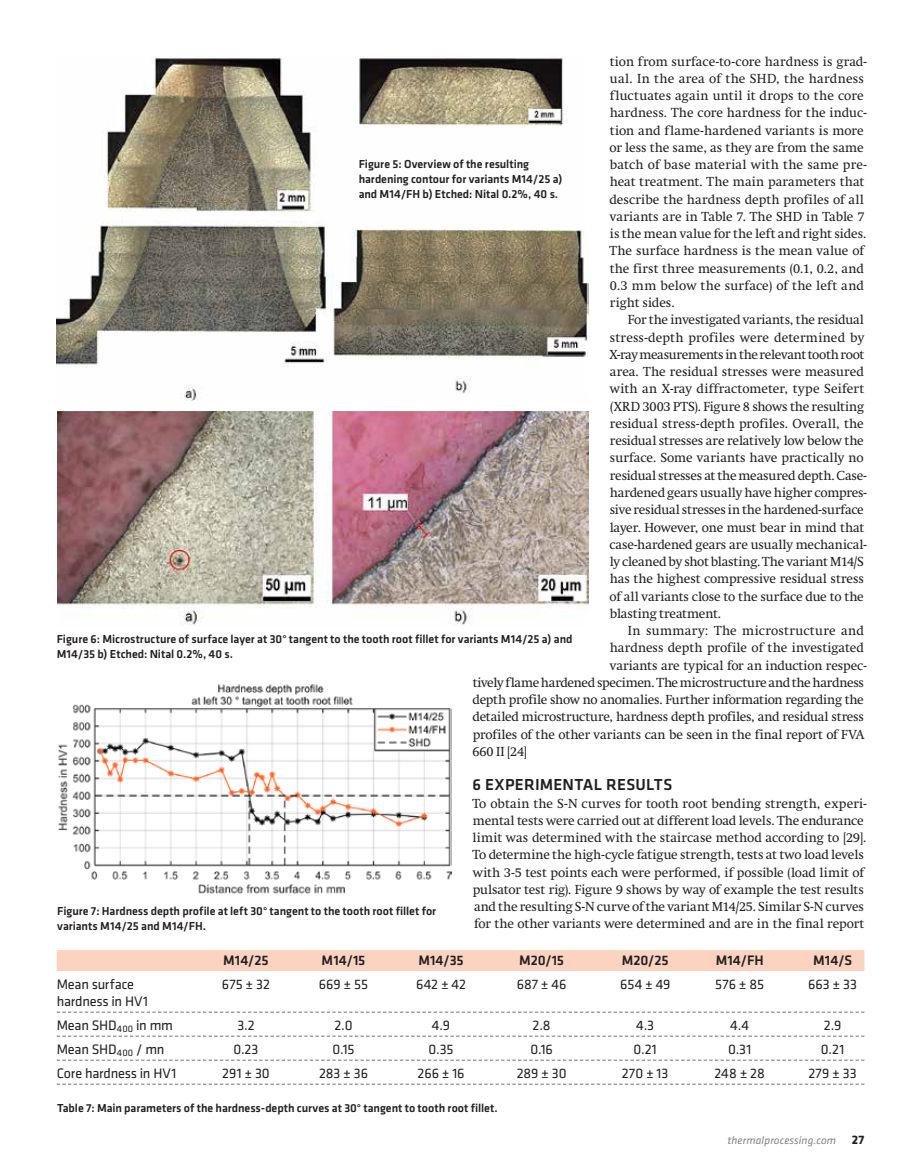
<style>
.page{position:relative;width:905px;height:1175px;background:#fff}
.page>*{position:absolute;margin:0;border:0;box-sizing:border-box;transform-origin:0 0}
.t1{font:500 16.5px "Klavika Basic";letter-spacing:.02em;color:#231f20}
.t2{font:14.25px/24px "Klavika Basic";letter-spacing:-.01em;color:#231f20}
.t3{font:500 14.25px "Klavika Basic";letter-spacing:-.005em;color:#231f20}
.t4{font:12.9px/17.2px "Swift";color:#231f20}
.t5{font:12.9px "Swift";letter-spacing:-.02em;color:#231f20}
.t6{font:12.9px "Swift";letter-spacing:.03em;color:#231f20}
.t7{font:500 12px/15px "Klavika Basic";color:#231f20}
.t8{font:italic 11.25px "Klavika Basic";letter-spacing:.01em;color:#808285}
.s1{font-weight:700;font-style:normal;font-size:12.75px;color:#231f20}
</style>
<div class="page">
<img style="left:58px;top:411px;width:530px;height:215px">
<img style="left:57px;top:57px;width:531px;height:343px">
<img style="left:58px;top:684px;width:393px;height:210px">
<div style="left:57px;top:950px;width:807px;height:21px;background:#fcd3c1"></div>
<svg style="left:57px;top:1011px;width:807px;height:1px"></svg>
<svg style="left:57px;top:1035px;width:807px;height:1px"></svg>
<svg style="left:57px;top:1059px;width:807px;height:1px"></svg>
<svg style="left:57px;top:1083px;width:807px;height:1px"></svg>
<p class="t4" style="left:609px;top:52px;width:259px">tion from surface-to-core hardness is grad&shy;ual. In the area of the SHD, the hardness fluctuates again until it drops to the core hardness. The core hardness for the induc&shy;tion and flame-hardened variants is more or less the same, as they are from the same batch of base material with the same pre&shy;heat treatment. The main parameters that describe the hardness depth profiles of all variants are in Table 7. The SHD in Table 7 is the mean value for the left and right sides.<br>The surface hardness is the mean value of the first three measurements (0.1, 0.2, and 0.3 mm below the surface) of the left and right sides.</p>
<p class="t4" style="left:609px;top:311px;width:259px;text-indent:18px">For the investigated variants, the residual stress-depth profiles were determined by X-ray measurements in the relevant tooth root area. The residual stresses were measured with an X-ray diffractometer, type Seifert (XRD 3003 PTS). Figure 8 shows the resulting residual stress-depth profiles. Overall, the residual stresses are relatively low below the surface. Some variants have practically no residual stresses at the measured depth. Case&shy;hardened gears usually have higher compres&shy;sive residual stresses in the hardened-surface layer. However, one must bear in mind that case-hardened gears are usually mechanical&shy;ly cleaned by shot blasting. The variant M14/S has the highest compressive residual stress of all variants close to the surface due to the blasting treatment.</p>
<p class="t6" style="left:628px;top:623px;width:237px">In summary: The microstructure and</p>
<p class="t4" style="left:609px;top:639px;width:256px">hardness depth profile of the investigated</p>
<p class="t4" style="left:609px;top:656px;width:258px">variants are typical for an induction respec-</p>
<p class="t5" style="left:473px;top:675px;width:392px">tively flame hardened specimen. The microstructure and the hardness</p>
<p class="t4" style="left:472px;top:691px;width:393px">depth profile show no anomalies. Further information regarding the</p>
<p class="t4" style="left:472px;top:708px;width:393px">detailed microstructure, hardness depth profiles, and residual stress</p>
<p class="t4" style="left:472px;top:725px;width:393px">profiles of the other variants can be seen in the final report of FVA</p>
<p class="t4" style="left:472px;top:742px;width:56px">660 II [24]</p>
<p class="t1" style="left:472px;top:773px;width:201px">6 EXPERIMENTAL RESULTS</p>
<p class="t4" style="left:472px;top:794px;width:396px">To obtain the S-N curves for tooth root bending strength, experi&shy;mental tests were carried out at different load levels. The endurance limit was determined with the staircase method according to [29].<br>To determine the high-cycle fatigue strength, tests at two load levels with 3-5 test points each were performed, if possible (load limit of pulsator test rig). Figure 9 shows by way of example the test results and the resulting S-N curve of the variant M14/25. Similar S-N curves for the other variants were determined and are in the final report</p>
<p class="t7" style="left:358px;top:156px;width:205px">Figure 5: Overview of the resulting hardening contour for variants M14/25 a) and M14/FH b) Etched: Nital 0.2%, 40 s.</p>
<p class="t7" style="left:57px;top:631px;width:517px">Figure 6: Microstructure of surface layer at 30° tangent to the tooth root fillet for variants M14/25 a) and<br>M14/35 b) Etched: Nital 0.2%, 40 s.</p>
<p class="t7" style="left:57px;top:903px;width:380px">Figure 7: Hardness depth profile at left 30° tangent to the tooth root fillet for variants M14/25 and M14/FH.</p>
<p class="t3" style="left:223px;top:950px;width:47px">M14/25</p>
<p class="t3" style="left:321px;top:950px;width:45px">M14/15</p>
<p class="t3" style="left:418px;top:950px;width:47px">M14/35</p>
<p class="t3" style="left:519px;top:950px;width:46px">M20/15</p>
<p class="t3" style="left:622px;top:950px;width:48px">M20/25</p>
<p class="t3" style="left:715px;top:950px;width:49px">M14/FH</p>
<p class="t3" style="left:813px;top:950px;width:40px">M14/S</p>
<p class="t2" style="left:57px;top:972px;width:79px">Mean surface</p>
<p class="t2" style="left:222px;top:972px;width:50px">675 ± 32</p>
<p class="t2" style="left:319px;top:972px;width:51px">669 ± 55</p>
<p class="t2" style="left:416px;top:972px;width:51px">642 ± 42</p>
<p class="t2" style="left:516px;top:972px;width:51px">687 ± 46</p>
<p class="t2" style="left:620px;top:972px;width:52px">654 ± 49</p>
<p class="t2" style="left:715px;top:972px;width:51px">576 ± 85</p>
<p class="t2" style="left:808px;top:972px;width:50px">663 ± 33</p>
<p class="t2" style="left:57px;top:988px;width:118px">hardness in HV1<br>Mean SHD<sub>400</sub> in mm</p>
<p class="t2" style="left:237px;top:1012px;width:19px">3.2</p>
<p class="t2" style="left:334px;top:1012px;width:20px">2.0</p>
<p class="t2" style="left:432px;top:1012px;width:20px">4.9</p>
<p class="t2" style="left:532px;top:1012px;width:19px">2.8</p>
<p class="t2" style="left:636px;top:1012px;width:20px">4.3</p>
<p class="t2" style="left:730px;top:1012px;width:20px">4.4</p>
<p class="t2" style="left:823px;top:1012px;width:19px">2.9</p>
<p class="t2" style="left:57px;top:1036px;width:109px">Mean SHD<sub>400</sub> / mn</p>
<p class="t2" style="left:233px;top:1036px;width:27px">0.23</p>
<p class="t2" style="left:332px;top:1036px;width:24px">0.15</p>
<p class="t2" style="left:428px;top:1036px;width:27px">0.35</p>
<p class="t2" style="left:530px;top:1036px;width:24px">0.16</p>
<p class="t2" style="left:633px;top:1036px;width:25px">0.21</p>
<p class="t2" style="left:728px;top:1036px;width:25px">0.31</p>
<p class="t2" style="left:820px;top:1036px;width:25px">0.21</p>
<p class="t2" style="left:57px;top:1060px;width:121px">Core hardness in HV1</p>
<p class="t2" style="left:222px;top:1060px;width:49px">291 ± 30</p>
<p class="t2" style="left:319px;top:1060px;width:50px">283 ± 36</p>
<p class="t2" style="left:417px;top:1060px;width:48px">266 ± 16</p>
<p class="t2" style="left:516px;top:1060px;width:51px">289 ± 30</p>
<p class="t2" style="left:622px;top:1060px;width:48px">270 ± 13</p>
<p class="t2" style="left:714px;top:1060px;width:52px">248 ± 28</p>
<p class="t2" style="left:808px;top:1060px;width:50px">279 ± 33</p>
<p class="t7" style="left:57px;top:1100px;width:442px">Table 7: Main parameters of the hardness-depth curves at 30° tangent to tooth root fillet.</p>
<p class="t8" style="left:727px;top:1133px;width:138px">thermalprocessing.com <span class="s1">27</span></p>
</div>
